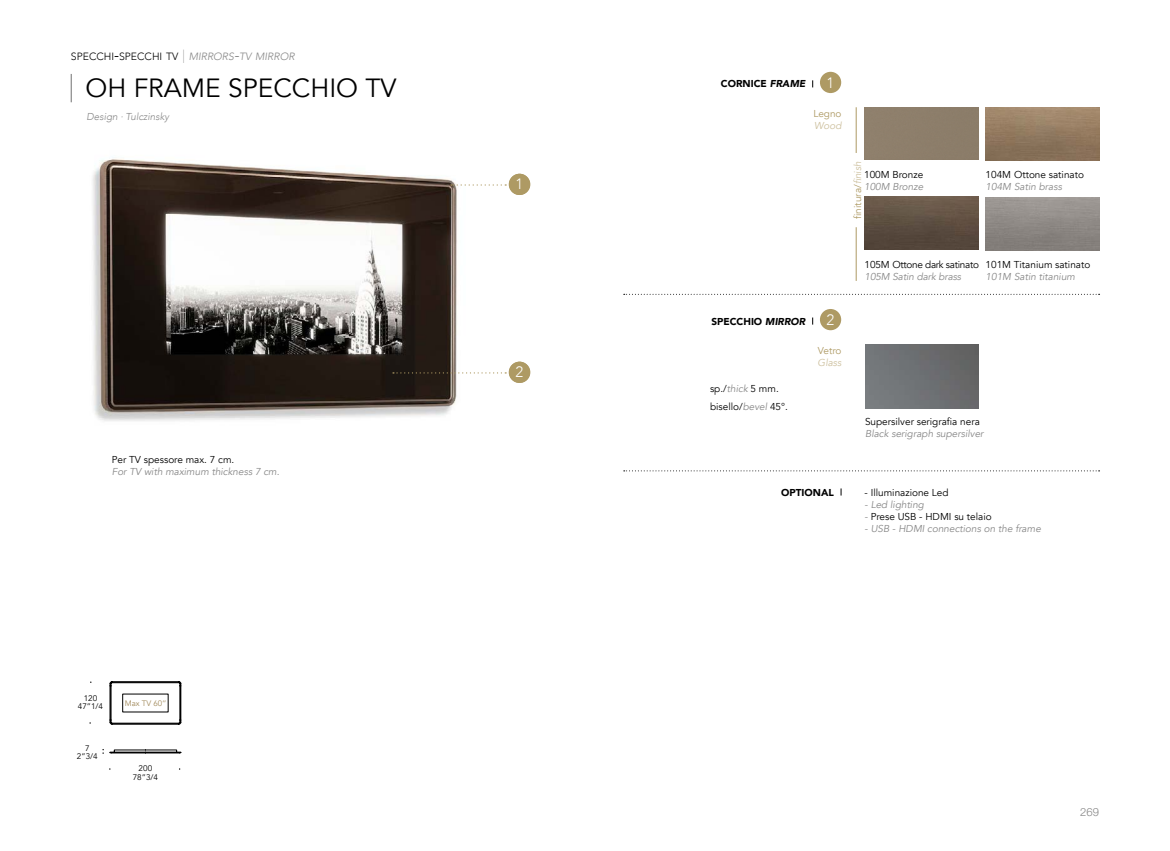
<style>
.page{position:relative;width:1170px;height:851px;background:#fff}
.page>*{position:absolute;margin:0;border:0;box-sizing:border-box;transform-origin:0 0}
.t1{font:26.25px "Avenir";color:#000}
.t2{font:300 15px "Avenir";color:#fff}
.t3{font:300 11.25px "Helvetica Neue LT Std";color:#878787}
.t4{font:300 10.5px "Avenir";color:#000}
.t5{font:10px/17.1px "Avenir";color:#000}
.t6{font:italic 10px "Avenir";color:#878787}
.t7{font:900 10px "Avenir";color:#000}
.t8{font:10px "Avenir";color:#ae9a64}
.t9{font:10px "Avenir";letter-spacing:-.03em;color:#000}
.t10{font:italic 300 10px "Avenir";color:#878787}
.t11{font:italic 10px "Avenir";color:#cdc09e}
.t12{font:8.12px/8.8px "Avenir";color:#000;text-align:center}
.t13{font:7.88px "Avenir";color:#a1895a}
.s1{font-size:15px}
.s2{font-family:"Helvetica Neue LT Std";font-weight:200;font-size:18.75px;color:#878787}
.s3{font-style:italic;color:#878787}
.s4{font-style:italic;font-size:15px;color:#878787}
.s5{font-style:italic}
.s6{font-style:italic;color:#cdc09e}
</style>
<div class="page">
<img style="left:92px;top:159px;width:439px;height:262px">
<svg style="left:71px;top:74px;width:1px;height:28px"></svg>
<img style="left:864px;top:197px;width:113px;height:53px">
<div style="left:819px;top:72px;width:22px;height:21px;background:#ae9a64;border-radius:50%"></div>
<div style="left:819px;top:309px;width:22px;height:21px;background:#ae9a64;border-radius:50%"></div>
<svg style="left:623px;top:294px;width:476px;height:1px"></svg>
<svg style="left:623px;top:470px;width:476px;height:1px"></svg>
<hr style="left:855px;top:227px;width:1px;height:54px;background:#ae9a64">
<hr style="left:855px;top:107px;width:1px;height:46px;background:#ae9a64">
<img style="left:985px;top:107px;width:113px;height:53px">
<div style="left:864px;top:107px;width:113px;height:52px;background:#8d7e6b"></div>
<div style="left:509px;top:174px;width:21px;height:21px;background:#b5a372;border-radius:50%"></div>
<div style="left:508px;top:174px;width:22px;height:21px;background:#ae9a64;border-radius:50%"></div>
<div style="left:508px;top:361px;width:22px;height:22px;background:#ae9a64;border-radius:50%"></div>
<svg style="left:451px;top:184px;width:55px;height:2px"></svg>
<svg style="left:393px;top:372px;width:113px;height:1px"></svg>
<img style="left:865px;top:344px;width:113px;height:64px">
<svg style="left:110px;top:681px;width:71px;height:72px"></svg>
<p class="t4" style="left:71px;top:51px;width:225px">SPECCHI<span class="s1">-</span>SPECCHI TV <span class="s2">I</span> <span class="s3">MIRRORS</span><span class="s4">-</span><span class="s3">TV MIRROR</span></p>
<h1 class="t1" style="left:85px;top:72px;width:312px">OH FRAME SPECCHIO TV</h1>
<p class="t10" style="left:86px;top:110px;width:84px">Design ∙ Tulczinsky</p>
<p class="t5" style="left:112px;top:451px;width:124px">Per TV spessore max. 7 cm.</p>
<p class="t6" style="left:112px;top:465px;width:169px">For TV with maximum thickness 7 cm.</p>
<p class="t12" style="left:78px;top:693px;width:27px">120<br>47”1/4</p>
<p class="t12" style="left:77px;top:743px;width:22px">7<br>2”3/4</p>
<p class="t13" style="left:125px;top:698px;width:43px">Max TV 60’’</p>
<p class="t12" style="left:133px;top:764px;width:27px">200<br>78”3/4</p>
<p class="t7" style="left:721px;top:75px;width:86px">CORNICE <span class="s5">FRAME</span></p>
<h2 class="t2" style="left:826px;top:73px;width:9px">1</h2>
<p class="t8" style="left:813px;top:108px;width:30px">Legno</p>
<p class="t11" style="left:814px;top:120px;width:29px">Wood</p>
<p class="t8" style="left:851px;top:219px;width:59px;rotate:-90deg">finitura/<span class="s6">finish</span></p>
<p class="t5" style="left:985px;top:166px;width:100px">104M Ottone satinato</p>
<p class="t5" style="left:864px;top:166px;width:61px">100M Bronze</p>
<p class="t6" style="left:864px;top:180px;width:61px">100M Bronze</p>
<h2 class="t2" style="left:515px;top:175px;width:9px">1</h2>
<p class="t6" style="left:985px;top:180px;width:78px">104M Satin brass</p>
<h2 class="t2" style="left:515px;top:363px;width:9px">2</h2>
<p class="t7" style="left:711px;top:312px;width:96px">SPECCHIO <span class="s5">MIRROR</span></p>
<h2 class="t2" style="left:826px;top:310px;width:9px">2</h2>
<p class="t8" style="left:817px;top:345px;width:25px">Vetro</p>
<p class="t11" style="left:817px;top:357px;width:25px">Glass</p>
<p class="t5" style="left:710px;top:380px;width:79px">sp./<span class="s3">thick</span> 5 mm. bisello/<span class="s3">bevel</span> 45°.</p>
<p class="t9" style="left:864px;top:258px;width:116px">105M Ottone dark satinato</p>
<p class="t6" style="left:864px;top:270px;width:98px">105M Satin dark brass</p>
<p class="t5" style="left:985px;top:256px;width:106px">101M Titanium satinato</p>
<p class="t6" style="left:985px;top:270px;width:91px">101M Satin titanium</p>
<p class="t5" style="left:865px;top:413px;width:116px">Supersilver serigrafia nera</p>
<p class="t6" style="left:865px;top:428px;width:120px">Black serigraph supersilver</p>
<p class="t7" style="left:781px;top:483px;width:54px">OPTIONAL</p>
<p class="t5" style="left:864px;top:483px;width:85px">- Illuminazione Led</p>
<p class="t6" style="left:864px;top:498px;width:61px">- Led lighting</p>
<p class="t5" style="left:864px;top:507px;width:129px"><span class="s3">-</span> Prese USB - HDMI su telaio</p>
<p class="t6" style="left:864px;top:522px;width:178px">- USB - HDMI connections on the frame</p>
<p class="t3" style="left:1080px;top:805px;width:20px">269</p>
</div>
